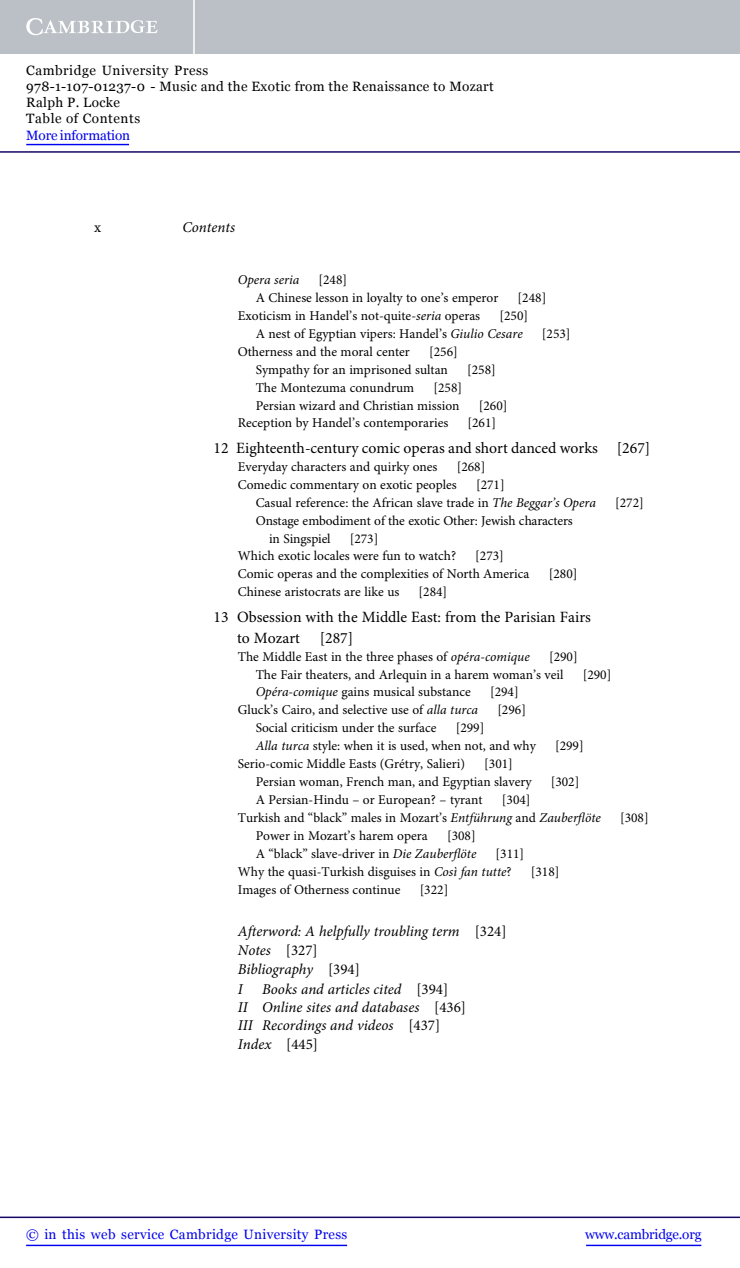
<style>
.page{position:relative;width:740px;height:1268px;background:#fff}
.page>*{position:absolute;margin:0;border:0;box-sizing:border-box;transform-origin:0 0}
.t1{font:15.75px/20.9px "Adv OT1 ef 757 c 0";color:#000}
.t2{font:15px/19.5px "Adv OT7 d 6 df 7 ab.I";color:#000}
.t3{font:15px "Adv OT1 ef 757 c 0";color:#000}
.t4{font:13.5px/18px "Adv OT1 ef 757 c 0";color:#000}
.t5{font:13.5px/16.2px "Georgia";letter-spacing:.025em;color:#000}
.t6{font:13.5px "Georgia";letter-spacing:.025em;color:#0000f1}
.t7{font:13.5px "Georgia";letter-spacing:-.015em;color:#0000f1}
.t8{font:13.5px "Georgia";letter-spacing:-.01em;color:#0000f1}
.t9{font:13.5px "Adv OT7 d 6 df 7 ab.I";color:#000}
.s1{font-style:inherit}
.s2{font-family:"Adv OT7 d 6 df 7 ab.I"}
.s3{font-family:"Adv OT7 d 6 df 7 ab.I+fb"}
.s4{font-family:"Adv OT1 ef 757 c 0"}
</style>
<div class="page">
<div style="left:0;top:0;width:740px;height:54px;background:#bac0c6"></div>
<svg style="left:26px;top:18px;width:132px;height:17px"></svg>
<hr style="left:193px;top:0;width:2px;height:54px;background:#fff">
<hr style="left:0;top:151px;width:740px;height:2px;background:#150666">
<hr style="left:586px;top:1245px;width:115px;height:1px;background:#0000f1">
<hr style="left:0;top:1216px;width:740px;height:2px;background:#150666">
<hr style="left:26px;top:1245px;width:321px;height:1px;background:#0000f1">
<hr style="left:26px;top:144px;width:103px;height:1px;background:#0000f1">
<p class="t5" style="left:26px;top:62px;width:469px">Cambridge University Press<br>978-1-107-01237-0 - Music and the Exotic from the Renaissance to Mozart Ralph P. Locke<br>Table of Contents</p>
<p class="t8" style="left:26px;top:127px;width:105px">More information</p>
<p class="t3" style="left:94px;top:221px;width:9px">x</p>
<p class="t2" style="left:182px;top:218px;width:54px">Contents</p>
<p class="t4" style="left:256px;top:272px;width:244px;text-indent:63px">[248]<br>A Chinese lesson in loyalty to one<span class="s1">’</span>s emperor</p>
<p class="t9" style="left:238px;top:274px;width:63px">Opera seria</p>
<p class="t4" style="left:518px;top:290px;width:30px">[248]</p>
<p class="t4" style="left:238px;top:308px;width:244px">Exoticism in Handel<span class="s1">’</span>s not-quite-<span class="s2">seria</span> operas</p>
<p class="t4" style="left:256px;top:308px;width:274px;text-indent:244px">[250]<br>A nest of Egyptian vipers: Handel<span class="s1">’</span>s <span class="s2">Giulio Cesare</span></p>
<p class="t4" style="left:238px;top:344px;width:174px">Otherness and the moral center</p>
<p class="t4" style="left:256px;top:344px;width:204px;text-indent:173px">[256]<br>Sympathy for an imprisoned sultan</p>
<p class="t4" style="left:256px;top:379px;width:160px">The Montezuma conundrum</p>
<p class="t4" style="left:256px;top:379px;width:208px;text-align:right">[258]<br>Persian wizard and Christian mission</p>
<p class="t4" style="left:467px;top:361px;width:30px">[258]</p>
<p class="t4" style="left:479px;top:397px;width:30px">[260]</p>
<p class="t4" style="left:542px;top:326px;width:30px">[253]</p>
<p class="t4" style="left:238px;top:415px;width:212px">Reception by Handel<span class="s1">’</span>s contemporaries</p>
<p class="t4" style="left:467px;top:415px;width:30px">[261]</p>
<p class="t1" style="left:213px;top:439px;width:438px">12 Eighteenth-century comic operas and short danced works [267]</p>
<p class="t4" style="left:238px;top:459px;width:201px">Everyday characters and quirky ones</p>
<p class="t4" style="left:238px;top:459px;width:249px;text-indent:219px">[268]<br>Comedic commentary on exotic peoples</p>
<p class="t4" style="left:256px;top:477px;width:342px;text-indent:220px">[271]<br>Casual reference: the African slave trade in <span class="s2">The Beggar</span><span class="s2">’</span><span class="s2">s Opera</span></p>
<p class="t4" style="left:615px;top:494px;width:30px">[272]</p>
<p class="t4" style="left:269px;top:512px;width:305px;text-indent:-14px">Onstage embodiment of the exotic Other: Jewish characters in Singspiel</p>
<p class="t4" style="left:238px;top:530px;width:220px;text-indent:112px">[273]<br>Which exotic locales were fun to watch?</p>
<p class="t4" style="left:238px;top:548px;width:293px;text-indent:237px">[273]<br>Comic operas and the complexities of North America</p>
<p class="t4" style="left:549px;top:566px;width:30px">[280]</p>
<p class="t4" style="left:238px;top:584px;width:163px">Chinese aristocrats are like us</p>
<p class="t4" style="left:419px;top:584px;width:30px">[284]</p>
<p class="t1" style="left:237px;top:608px;width:355px;text-indent:-24px">13 Obsession with the Middle East: from the Parisian Fairs to Mozart</p>
<p class="t1" style="left:320px;top:629px;width:35px">[287]</p>
<p class="t4" style="left:238px;top:648px;width:293px">The Middle East in the three phases of <span class="s2">opéra-comique</span></p>
<p class="t4" style="left:256px;top:648px;width:323px;text-indent:293px">[290]<br>The Fair theaters, and Arlequin in a harem woman<span class="s1">’</span>s veil</p>
<p class="t4" style="left:583px;top:666px;width:30px">[290]</p>
<p class="t4" style="left:256px;top:684px;width:217px"><span class="s2">Opéra-comique</span> gains musical substance</p>
<p class="t4" style="left:490px;top:684px;width:30px">[294]</p>
<p class="t4" style="left:238px;top:702px;width:242px">Gluck<span class="s1">’</span>s Cairo, and selective use of <span class="s2">alla turca</span></p>
<p class="t4" style="left:497px;top:702px;width:30px">[296]</p>
<p class="t4" style="left:256px;top:720px;width:182px">Social criticism under the surface</p>
<p class="t4" style="left:256px;top:720px;width:282px;text-indent:200px">[299]<br><span class="s2">Alla turca</span> style: when it is used, when not, and why</p>
<p class="t4" style="left:238px;top:756px;width:229px">Serio-comic Middle Easts (Grétry, Salieri)</p>
<p class="t4" style="left:256px;top:756px;width:277px;text-indent:229px">[301]<br>Persian woman, French man, and Egyptian slavery</p>
<p class="t4" style="left:555px;top:738px;width:30px">[299]</p>
<p class="t4" style="left:551px;top:774px;width:30px">[302]</p>
<p class="t4" style="left:256px;top:792px;width:228px">A Persian-Hindu <span class="s1">–</span> or European? <span class="s1">–</span> tyrant</p>
<p class="t4" style="left:238px;top:792px;width:364px;text-indent:264px">[304]<br>Turkish and <span class="s1">“</span>black<span class="s1">”</span> males in Mozart<span class="s1">’</span>s <span class="s2">Entführung</span> and <span class="s2">Zauber</span><span class="s3">fl</span><span class="s2">öte</span></p>
<p class="t4" style="left:256px;top:828px;width:174px">Power in Mozart<span class="s1">’</span>s harem opera</p>
<p class="t4" style="left:256px;top:828px;width:222px;text-align:right">[308]<br>A <span class="s1">“</span>black<span class="s1">”</span> slave-driver in <span class="s2">Die Zauber</span><span class="s3">fl</span><span class="s2">öte</span></p>
<p class="t4" style="left:238px;top:846px;width:288px;text-indent:258px">[311]<br>Why the quasi-Turkish disguises in <span class="s2">Così fan tutte</span>?</p>
<p class="t4" style="left:238px;top:881px;width:164px">Images of Otherness continue</p>
<p class="t4" style="left:420px;top:881px;width:30px">[322]</p>
<p class="t2" style="left:238px;top:922px;width:270px">Afterword: A helpfully troubling term <span class="s4">[324]<br></span>Notes <span class="s4">[327]<br></span>Bibliography <span class="s4">[394]<br></span>I</p>
<p class="t2" style="left:238px;top:981px;width:230px;line-height:17.9px;text-indent:24px">Books and articles cited <span class="s4">[394]<br></span>II Online sites and databases <span class="s4">[436]<br></span>III Recordings and videos <span class="s4">[437]</span></p>
<p class="t2" style="left:238px;top:1036px;width:82px">Index <span class="s4">[445]</span></p>
<p class="t4" style="left:531px;top:864px;width:30px">[318]</p>
<p class="t4" style="left:620px;top:810px;width:30px">[308]</p>
<p class="t6" style="left:26px;top:1226px;width:323px">© in this web service Cambridge University Press</p>
<p class="t7" style="left:585px;top:1226px;width:118px">www.cambridge.org</p>
</div>
